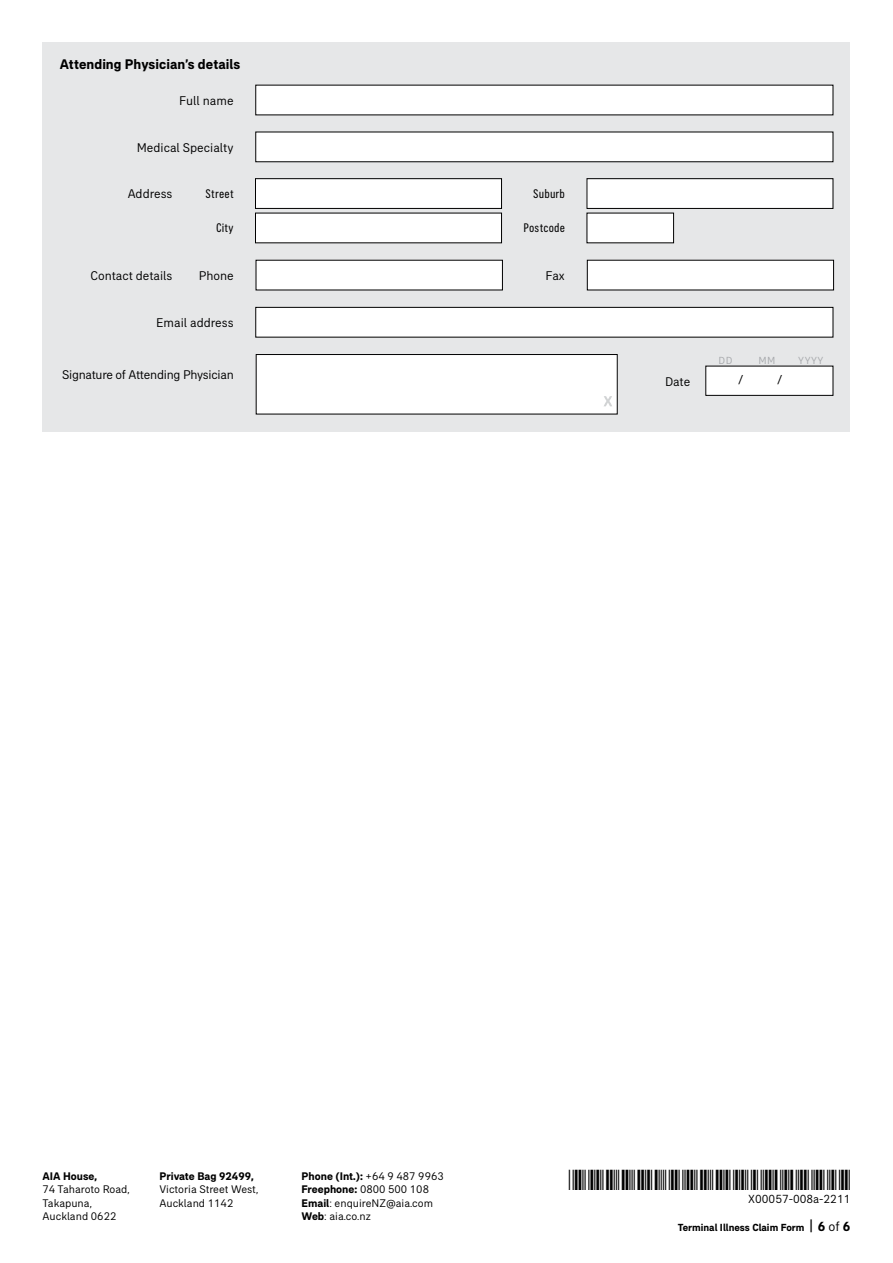
<style>
.page{position:relative;width:893px;height:1263px;background:#fff}
.page>*{position:absolute;margin:0;border:0;box-sizing:border-box;transform-origin:0 0}
.t1{font:700 14.25px "AIA Everest";letter-spacing:.005em;color:#000}
.t2{font:12.9px "AIA Everest";color:#000}
.t3{font:12.9px "AIA Everest";letter-spacing:-.02em;color:#000}
.t4{font:condensed 12.75px "AIA Everest";letter-spacing:.015em;color:#000}
.t5{font:12px "AIA Everest";color:#000}
.t6{font:11.25px/13.5px "AIA Everest";color:#000}
.t7{font:700 11.25px "AIA Everest";color:#000}
.t8{font:700 10.5px "AIA Everest";color:#000}
.t9{font:10.5px "AIA Everest";letter-spacing:.05em;color:#a7a9ac}
.s1{font-weight:700}
.s2{font-size:15.75px}
.s3{font-size:13.5px}
.s4{font-weight:400;font-size:13.5px}
</style>
<div class="page">
<div style="left:43px;top:42px;width:807px;height:389px;background:#e6e7e8"></div>
<div style="left:256px;top:85px;width:577px;height:30px;background:#fff"></div>
<div style="left:256px;top:132px;width:577px;height:30px;background:#fff"></div>
<div style="left:256px;top:307px;width:577px;height:30px;background:#fff"></div>
<div style="left:256px;top:307px;width:577px;height:30px;border:1px solid #000"></div>
<div style="left:255px;top:179px;width:246px;height:29px;background:#fff"></div>
<div style="left:255px;top:178px;width:247px;height:31px;border:1px solid #000"></div>
<div style="left:587px;top:179px;width:246px;height:29px;background:#fff"></div>
<div style="left:587px;top:178px;width:246px;height:31px;border:1px solid #000"></div>
<div style="left:255px;top:213px;width:246px;height:30px;background:#fff"></div>
<div style="left:587px;top:213px;width:87px;height:30px;background:#fff"></div>
<div style="left:256px;top:260px;width:246px;height:30px;background:#fff"></div>
<div style="left:587px;top:260px;width:247px;height:30px;background:#fff"></div>
<div style="left:256px;top:354px;width:361px;height:60px;background:#fff"></div>
<div style="left:256px;top:354px;width:361px;height:60px;border:1px solid #000"></div>
<div style="left:706px;top:366px;width:127px;height:29px;background:#fff"></div>
<div style="left:706px;top:366px;width:127px;height:30px;border:1px solid #000"></div>
<svg style="left:604px;top:396px;width:8px;height:10px"></svg>
<p class="t1" style="left:60px;top:56px;width:182px">Attending Physician’s details</p>
<p class="t2" style="left:179px;top:93px;width:56px">Full name</p>
<p class="t2" style="left:137px;top:140px;width:98px">Medical Specialty</p>
<p class="t2" style="left:128px;top:186px;width:46px">Address</p>
<p class="t4" style="left:206px;top:187px;width:29px">Street</p>
<p class="t4" style="left:533px;top:187px;width:33px">Suburb</p>
<p class="t4" style="left:216px;top:221px;width:19px">City</p>
<p class="t4" style="left:523px;top:221px;width:43px">Postcode</p>
<p class="t2" style="left:199px;top:268px;width:37px">Phone</p>
<p class="t2" style="left:546px;top:268px;width:21px">Fax</p>
<p class="t2" style="left:91px;top:268px;width:83px">Contact details</p>
<p class="t2" style="left:156px;top:315px;width:79px">Email address</p>
<p class="t3" style="left:62px;top:367px;width:173px">Signature of Attending Physician</p>
<p class="t9" style="left:718px;top:355px;width:15px">DD</p>
<p class="t9" style="left:758px;top:355px;width:19px">MM</p>
<p class="t9" style="left:798px;top:355px;width:27px">YYYY</p>
<p class="t2" style="left:665px;top:374px;width:27px">Date</p>
<p class="t2" style="left:738px;top:372px;width:7px">/</p>
<p class="t2" style="left:777px;top:372px;width:7px">/</p>
<p class="t7" style="left:43px;top:1169px;width:56px">AIA House,</p>
<p class="t6" style="left:43px;top:1183px;width:89px">74 Taharoto Road,<br>Takapuna,<br>Auckland 0622</p>
<p class="t7" style="left:159px;top:1169px;width:96px">Private Bag 92499,</p>
<p class="t6" style="left:159px;top:1183px;width:100px">Victoria Street West,<br>Auckland 1142</p>
<p class="t6" style="left:302px;top:1169px;width:144px"><span class="s1">Phone (Int.):</span> +64 9 487 9963<br><span class="s1">Freephone:</span> 0800 500 108<br><span class="s1">Email</span>: enquireNZ@aia.com<br><span class="s1">Web</span>: aia.co.nz</p>
<p class="t5" style="left:748px;top:1192px;width:104px">X00057-008a-2211</p>
<p class="t8" style="left:678px;top:1221px;width:174px">Terminal Illness Claim Form <span class="s2">|</span> <span class="s3">6</span> <span class="s4">of</span> <span class="s3">6</span></p>
</div>
